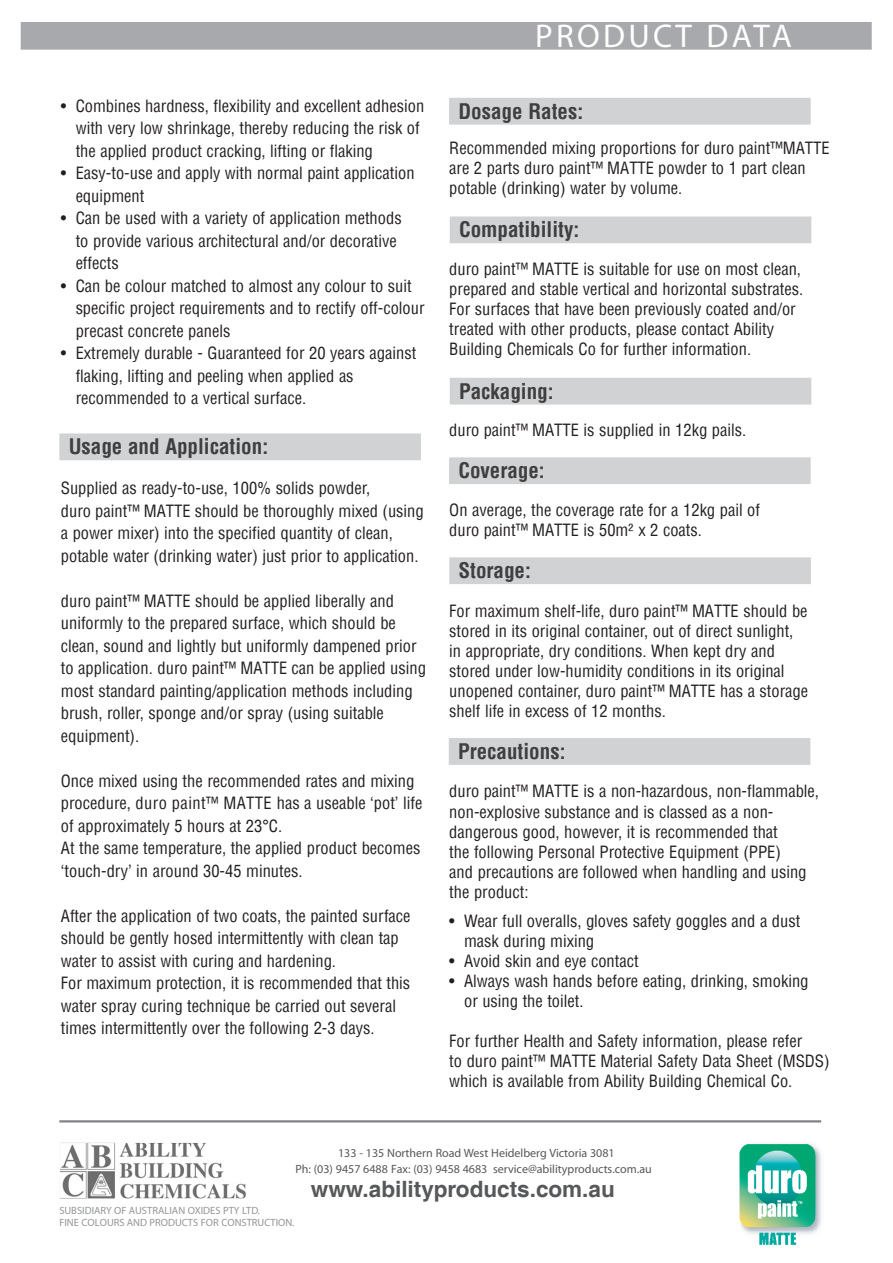
<style>
.page{position:relative;width:893px;height:1263px;background:#fff}
.page>*{position:absolute;margin:0;border:0;box-sizing:border-box;transform-origin:0 0}
.t1{font:300 expanded 33px "Helvetica Neue";letter-spacing:.1em;color:#fff}
.t2{font:700 22.5px "Helvetica";color:#57585a}
.t3{font:700 condensed 21px "Helvetica";color:#3f3f40}
.t4{font:condensed 16.5px/22.5px "Helvetica";color:#231f20}
.t5{font:condensed 12px/16.5px "Helvetica Neue";color:#57585a;text-align:center}
.t6{font:500 condensed 10.5px/12.6px "Helvetica Neue";color:#939598}
.s1{font-weight:700}
</style>
<div class="page">
<div style="left:21px;top:22px;width:850px;height:28px;background:#a8a9ad"></div>
<div style="left:59px;top:433px;width:362px;height:27px;background:#d1d2d4"></div>
<div style="left:449px;top:378px;width:362px;height:27px;background:#d1d2d4"></div>
<svg style="left:59px;top:1120px;width:763px;height:3px;background:#9fa0a3"></svg>
<div style="left:449px;top:98px;width:361px;height:27px;background:#d1d2d4"></div>
<div style="left:449px;top:216px;width:362px;height:27px;background:#d1d2d4"></div>
<div style="left:449px;top:457px;width:361px;height:27px;background:#d1d2d4"></div>
<div style="left:449px;top:738px;width:361px;height:27px;background:#d1d2d4"></div>
<img style="left:60px;top:1143px;width:186px;height:56px">
<div style="left:449px;top:557px;width:361px;height:27px;background:#d1d2d4"></div>
<img style="left:739px;top:1144px;width:83px;height:101px">
<p class="t4" style="left:76px;top:94px;width:350px;text-indent:-15px">• Combines hardness, flexibility and excellent adhesion with very low shrinkage, thereby reducing the risk of the applied product cracking, lifting or flaking</p>
<p class="t4" style="left:76px;top:162px;width:340px;text-indent:-15px">• Easy-to-use and apply with normal paint application equipment</p>
<p class="t4" style="left:76px;top:207px;width:327px;text-indent:-15px">• Can be used with a variety of application methods to provide various architectural and/or decorative effects</p>
<p class="t4" style="left:76px;top:274px;width:350px;text-indent:-15px">• Can be colour matched to almost any colour to suit specific project requirements and to rectify off-colour precast concrete panels</p>
<p class="t4" style="left:76px;top:342px;width:342px;text-indent:-15px">• Extremely durable - Guaranteed for 20 years against flaking, lifting and peeling when applied as recommended to a vertical surface.</p>
<p class="t3" style="left:69px;top:433px;width:201px">Usage and Application:</p>
<p class="t4" style="left:61px;top:477px;width:364px">Supplied as ready-to-use, 100% solids powder,<br>duro paint™ MATTE should be thoroughly mixed (using a power mixer) into the specified quantity of clean, potable water (drinking water) just prior to application.</p>
<p class="t4" style="left:61px;top:589px;width:366px">duro paint™ MATTE should be applied liberally and uniformly to the prepared surface, which should be clean, sound and lightly but uniformly dampened prior to application. duro paint™ MATTE can be applied using most standard painting/application methods including brush, roller, sponge and/or spray (using suitable equipment).</p>
<p class="t4" style="left:61px;top:769px;width:363px">Once mixed using the recommended rates and mixing procedure, duro paint™ MATTE has a useable ‘pot’ life of approximately 5 hours at 23°C.<br>At the same temperature, the applied product becomes ‘touch-dry’ in around 30-45 minutes.</p>
<p class="t4" style="left:61px;top:904px;width:351px">After the application of two coats, the painted surface should be gently hosed intermittently with clean tap water to assist with curing and hardening.<br>For maximum protection, it is recommended that this water spray curing technique be carried out several times intermittently over the following 2-3 days.</p>
<h1 class="t1" style="left:535px;top:19px;width:258px">PRODUCT DATA</h1>
<p class="t3" style="left:458px;top:97px;width:126px">Dosage Rates:</p>
<p class="t4" style="left:449px;top:138px;width:382px;line-height:20.1px">Recommended mixing proportions for duro paint™MATTE are 2 parts duro paint™ MATTE powder to 1 part clean potable (drinking) water by volume.</p>
<p class="t3" style="left:459px;top:216px;width:122px">Compatibility:</p>
<p class="t4" style="left:449px;top:259px;width:355px;line-height:20.1px">duro paint™ MATTE is suitable for use on most clean, prepared and stable vertical and horizontal substrates.<br>For surfaces that have been previously coated and/or treated with other products, please contact Ability Building Chemicals Co for further information.</p>
<p class="t3" style="left:459px;top:377px;width:96px">Packaging:</p>
<p class="t4" style="left:449px;top:418px;width:298px">duro paint™ MATTE is supplied in 12kg pails.</p>
<p class="t3" style="left:458px;top:457px;width:88px">Coverage:</p>
<p class="t4" style="left:449px;top:500px;width:312px;line-height:20.1px">On average, the coverage rate for a 12kg pail of duro paint™ MATTE is 50m² x 2 coats.</p>
<p class="t3" style="left:458px;top:557px;width:74px">Storage:</p>
<p class="t4" style="left:449px;top:600px;width:360px;line-height:20.1px">For maximum shelf-life, duro paint™ MATTE should be stored in its original container, out of direct sunlight, in appropriate, dry conditions. When kept dry and stored under low-humidity conditions in its original unopened container, duro paint™ MATTE has a storage shelf life in excess of 12 months.</p>
<p class="t3" style="left:458px;top:737px;width:109px">Precautions:</p>
<p class="t4" style="left:449px;top:781px;width:371px;line-height:20.1px">duro paint™ MATTE is a non-hazardous, non-flammable, non-explosive substance and is classed as a non&shy;dangerous good, however, it is recommended that<br>the following Personal Protective Equipment (PPE)<br>and precautions are followed when handling and using the product:</p>
<p class="t4" style="left:464px;top:910px;width:338px;line-height:20.1px;text-indent:-15px">• Wear full overalls, gloves safety goggles and a dust mask during mixing</p>
<p class="t4" style="left:449px;top:949px;width:191px">• Avoid skin and eye contact</p>
<p class="t4" style="left:464px;top:971px;width:346px;line-height:20.1px;text-indent:-15px">• Always wash hands before eating, drinking, smoking or using the toilet.</p>
<p class="t4" style="left:449px;top:1031px;width:382px;line-height:20.1px">For further Health and Safety information, please refer<br>to duro paint™ MATTE Material Safety Data Sheet (MSDS) which is available from Ability Building Chemical Co.</p>
<p class="t5" style="left:295px;top:1145px;width:358px">133 - 135 Northern Road West Heidelberg Victoria 3081<br><span class="s1">Ph: (03) 9457 6488</span> Fax: (03) 9458 4683 service@abilityproducts.com.au</p>
<h2 class="t2" style="left:311px;top:1175px;width:305px">www.abilityproducts.com.au</h2>
<p class="t6" style="left:59px;top:1205px;width:236px">SUBSIDIARY OF AUSTRALIAN OXIDES PTY LTD.<br>FINE COLOURS AND PRODUCTS FOR CONSTRUCTION.</p>
</div>
